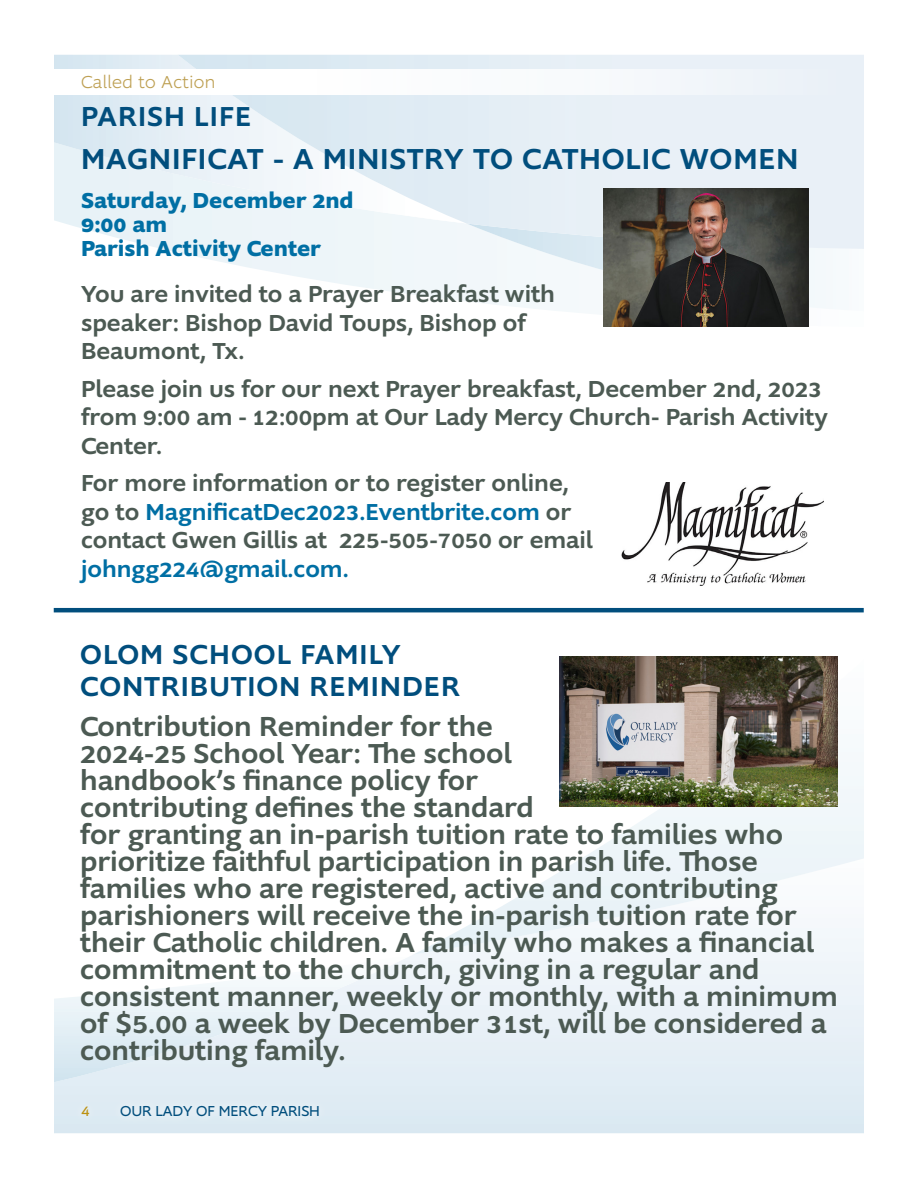
<style>
.page{position:relative;width:918px;height:1188px;background:#fff}
.page>*{position:absolute;margin:0;border:0;box-sizing:border-box;transform-origin:0 0}
.page_header{font:500 30px "Supra";letter-spacing:.03em;color:#014e7d}
.info{font:500 28.5px/27px "Supra";color:#4c5a53}
.page_header-2{font:500 28.5px/31.5px "Supra";letter-spacing:.04em;color:#014e7d}
.contact{font:500 24px/28.5px "Supra";color:#4c5a53}
.contact-2{font:700 22.5px/24px "Supra";color:#006fa4}
.called_to{font:300 18px "Supra";letter-spacing:.03em;color:#bea053}
.page_numbers{font:15.75px "Supra";color:#bb9111}
.page_numbers-2{font:15px "Supra";color:#014e7d}
.s1{color:#006fa4}
</style>
<div class="page">
<svg style="left:54px;top:955px;width:810px;height:178px;background:#e4eef5"></svg>
<svg style="left:54px;top:955px;width:359px;height:127px"></svg>
<svg style="left:413px;top:660px;width:451px;height:295px"></svg>
<svg style="left:68px;top:224px;width:741px;height:103px"></svg>
<svg style="left:467px;top:249px;width:359px;height:62px"></svg>
<svg style="left:54px;top:55px;width:124px;height:169px;background:#e2edf4"></svg>
<svg style="left:178px;top:55px;width:686px;height:194px;background:#e7eff6"></svg>
<div style="left:0;top:69px;width:918px;height:26px;background:#fff"></div>
<div style="left:73px;top:1097px;width:255px;height:28px;background:#e0ecf3"></div>
<img style="left:621px;top:483px;width:203px;height:102px">
<img style="left:604px;top:188px;width:204px;height:139px">
<hr style="left:54px;top:608px;width:810px;height:4px;background:#014e7d">
<img style="left:560px;top:657px;width:278px;height:150px">
<p class="called_to" style="left:81px;top:71px;width:136px">Called to Action</p>
<p class="page_header-2" style="left:81px;top:101px;width:172px">PARISH LIFE</p>
<p class="page_header" style="left:81px;top:139px;width:719px">MAGNIFICAT - A MINISTRY TO CATHOLIC WOMEN</p>
<p class="contact-2" style="left:81px;top:188px;width:274px">Saturday, December 2nd<br>9:00 am<br>Parish Activity Center</p>
<p class="contact" style="left:81px;top:280px;width:476px">You are invited to a Prayer Breakfast with speaker: Bishop David Toups, Bishop of<br>Beaumont, Tx.</p>
<p class="contact" style="left:81px;top:374px;width:748px">Please join us for our next Prayer breakfast, December 2nd, 2023 from 9:00 am - 12:00pm at Our Lady Mercy Church- Parish Activity<br>Center.</p>
<p class="contact" style="left:81px;top:469px;width:514px">For more information or to register online, go to <span class="s1">MagnificatDec2023.Eventbrite.com</span> or contact Gwen Gillis at 225-505-7050 or email <span class="s1">johngg224@gmail.com.</span></p>
<p class="page_header-2" style="left:80px;top:639px;width:381px">OLOM SCHOOL FAMILY<br>CONTRIBUTION REMINDER</p>
<p class="info" style="left:80px;top:713px;width:759px">Contribution Reminder for the<br>2024-25 School Year: The school<br>handbook’s finance policy for<br>contributing defines the standard<br>for granting an in-parish tuition rate to families who prioritize faithful participation in parish life. Those families who are registered, active and contributing parishioners will receive the in-parish tuition rate for their Catholic children. A family who makes a financial commitment to the church, giving in a regular and consistent manner, weekly or monthly, with a minimum of $5.00 a week by December 31st, will be considered a contributing family.</p>
<p class="page_numbers" style="left:81px;top:1101px;width:10px">4</p>
<p class="page_numbers-2" style="left:120px;top:1101px;width:201px">OUR LADY OF MERCY PARISH</p>
</div>
